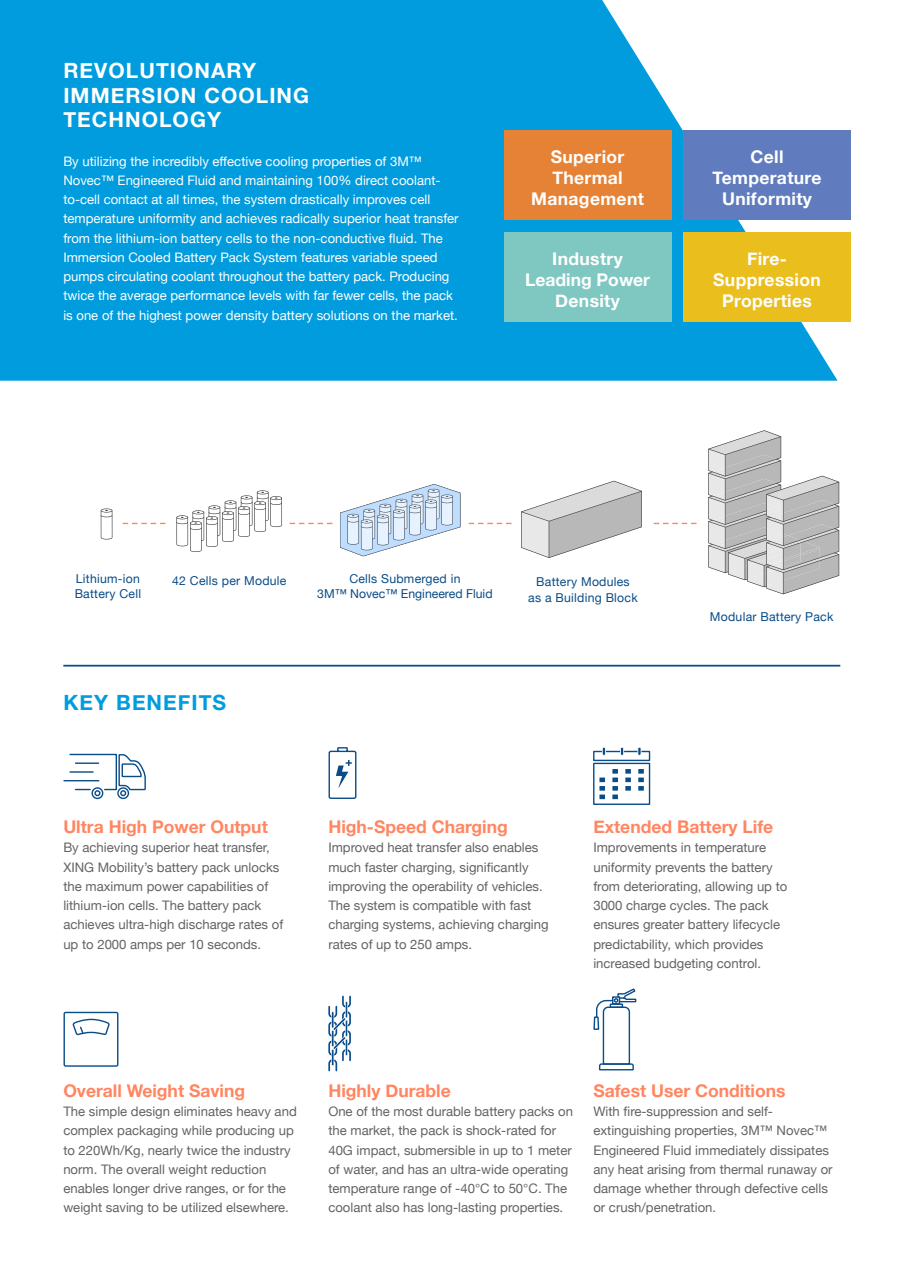
<style>
.page{position:relative;width:903px;height:1275px;background:#fff}
.page>*{position:absolute;margin:0;border:0;box-sizing:border-box;transform-origin:0 0}
.t1{font:700 21px/24.5px "Helvetica Neue";letter-spacing:.05em;color:#fff}
.t2{font:700 21px "Helvetica Neue";letter-spacing:.05em;color:#009cde}
.body_text{font:700 17.5px "Helvetica Neue";color:#ff8661}
.t3{font:700 17.5px/21px "Helvetica Neue";letter-spacing:.02em;color:#fff;text-align:center}
.t4{font:700 17.5px "Helvetica Neue";color:#fff}
.body_text-2{font:13.12px/19.2px "Helvetica Neue";color:#636366}
.t5{font:13.12px/19.2px "Helvetica Neue";color:#fff}
.body_text-3{font:12.25px/15.8px "Helvetica Neue";letter-spacing:.02em;color:#094c88}
.body_text-4{font:12.25px/15.8px "Helvetica Neue";color:#094c88;text-align:center}
</style>
<div class="page">
<svg style="left:0;top:0;width:837px;height:381px;background:#1ba6e1"></svg>
<svg style="left:63px;top:1011px;width:56px;height:56px"></svg>
<hr style="left:63px;top:665px;width:777px;height:1px;background:#094c88">
<div style="left:504px;top:131px;width:167px;height:89px;background:#e58235"></div>
<div style="left:683px;top:131px;width:168px;height:89px;background:#617cbe"></div>
<div style="left:504px;top:232px;width:167px;height:90px;background:#7fc7c1"></div>
<div style="left:683px;top:232px;width:168px;height:90px;background:#eabe1d"></div>
<svg style="left:328px;top:747px;width:29px;height:52px"></svg>
<svg style="left:63px;top:753px;width:83px;height:47px"></svg>
<svg style="left:101px;top:509px;width:11px;height:30px"></svg>
<svg style="left:176px;top:490px;width:106px;height:62px"></svg>
<svg style="left:521px;top:481px;width:121px;height:77px"></svg>
<svg style="left:708px;top:430px;width:131px;height:164px"></svg>
<svg style="left:340px;top:484px;width:120px;height:72px"></svg>
<svg style="left:123px;top:523px;width:42px;height:1px"></svg>
<svg style="left:290px;top:523px;width:42px;height:1px"></svg>
<svg style="left:469px;top:523px;width:42px;height:1px"></svg>
<svg style="left:654px;top:523px;width:42px;height:1px"></svg>
<svg style="left:328px;top:995px;width:23px;height:77px"></svg>
<hr style="left:345px;top:1039px;width:3px;height:17px;background:#fff">
<svg style="left:593px;top:988px;width:44px;height:83px"></svg>
<svg style="left:593px;top:747px;width:58px;height:58px"></svg>
<h2 class="t1" style="left:63px;top:59px;width:247px">REVOLUTIONARY<br>IMMERSION COOLING<br>TECHNOLOGY</h2>
<h2 class="t5" style="left:63px;top:152px;width:397px">By utilizing the incredibly effective cooling properties of 3M™ Novec™ Engineered Fluid and maintaining 100% direct coolant&shy;to-cell contact at all times, the system drastically improves cell temperature uniformity and achieves radically superior heat transfer from the lithium-ion battery cells to the non-conductive fluid. The Immersion Cooled Battery Pack System features variable speed pumps circulating coolant throughout the battery pack. Producing twice the average performance levels with far fewer cells, the pack is one of the highest power density battery solutions on the market.</h2>
<h4 class="t3" style="left:551px;top:146px;width:75px">Superior</h4>
<h4 class="t3" style="left:552px;top:167px;width:72px">Thermal</h4>
<h4 class="t3" style="left:531px;top:188px;width:114px">Management</h4>
<h4 class="t3" style="left:552px;top:248px;width:72px">Industry</h4>
<h4 class="t4" style="left:525px;top:266px;width:127px">Leading Power</h4>
<h4 class="t3" style="left:555px;top:290px;width:66px">Density</h4>
<h4 class="t3" style="left:713px;top:146px;width:110px">Cell<br>Temperature</h4>
<h4 class="t3" style="left:722px;top:188px;width:91px">Uniformity</h4>
<h4 class="t3" style="left:747px;top:248px;width:41px">Fire-</h4>
<h4 class="t3" style="left:713px;top:269px;width:109px">Suppression</h4>
<h4 class="t3" style="left:722px;top:290px;width:91px">Properties</h4>
<p class="body_text-3" style="left:75px;top:571px;width:68px">Lithium-ion<br>Battery Cell</p>
<p class="body_text-3" style="left:172px;top:574px;width:116px">42 Cells per Module</p>
<p class="body_text-4" style="left:317px;top:571px;width:177px">Cells Submerged in<br>3M™ Novec™ Engineered Fluid</p>
<p class="body_text-3" style="left:536px;top:575px;width:95px">Battery Modules</p>
<p class="body_text-3" style="left:528px;top:590px;width:111px">as a Building Block</p>
<h2 class="t2" style="left:63px;top:686px;width:164px">KEY BENEFITS</h2>
<p class="body_text-3" style="left:710px;top:609px;width:125px">Modular Battery Pack</p>
<p class="body_text" style="left:63px;top:813px;width:206px">Ultra High Power Output</p>
<p class="body_text-2" style="left:63px;top:839px;width:208px">By achieving superior heat transfer,</p>
<p class="body_text-2" style="left:63px;top:858px;width:218px">XING Mobility’s battery pack unlocks</p>
<p class="body_text-2" style="left:63px;top:877px;width:206px">the maximum power capabilities of</p>
<p class="body_text-2" style="left:63px;top:897px;width:199px">lithium-ion cells. The battery pack</p>
<p class="body_text-2" style="left:63px;top:916px;width:221px">achieves ultra-high discharge rates of</p>
<p class="body_text-2" style="left:63px;top:935px;width:199px">up to 2000 amps per 10 seconds.</p>
<p class="body_text" style="left:328px;top:813px;width:181px">High-Speed Charging</p>
<p class="body_text-2" style="left:328px;top:839px;width:212px">Improved heat transfer also enables</p>
<p class="body_text-2" style="left:328px;top:858px;width:202px">much faster charging, significantly</p>
<p class="body_text-2" style="left:328px;top:877px;width:216px">improving the operability of vehicles.</p>
<p class="body_text-2" style="left:328px;top:897px;width:204px">The system is compatible with fast</p>
<p class="body_text-2" style="left:328px;top:916px;width:222px">charging systems, achieving charging rates of up to 250 amps.</p>
<p class="body_text" style="left:593px;top:813px;width:181px">Extended Battery Life</p>
<p class="body_text-2" style="left:593px;top:839px;width:174px">Improvements in temperature</p>
<p class="body_text-2" style="left:593px;top:858px;width:195px">uniformity prevents the battery from deteriorating, allowing up to<br>3000 charge cycles. The pack ensures greater battery lifecycle predictability, which provides increased budgeting control.</p>
<p class="body_text" style="left:63px;top:1077px;width:183px">Overall Weight Saving</p>
<p class="body_text-2" style="left:63px;top:1102px;width:235px">The simple design eliminates heavy and</p>
<p class="body_text-2" style="left:63px;top:1122px;width:232px">complex packaging while producing up</p>
<p class="body_text-2" style="left:63px;top:1141px;width:229px">to 220Wh/Kg, nearly twice the industry</p>
<p class="body_text-2" style="left:63px;top:1160px;width:204px">norm. The overall weight reduction</p>
<p class="body_text-2" style="left:63px;top:1179px;width:224px">enables longer drive ranges, or for the</p>
<p class="body_text-2" style="left:63px;top:1199px;width:227px">weight saving to be utilized elsewhere.</p>
<p class="body_text" style="left:328px;top:1077px;width:124px">Highly Durable</p>
<p class="body_text-2" style="left:328px;top:1102px;width:246px">One of the most durable battery packs on</p>
<p class="body_text-2" style="left:328px;top:1122px;width:229px">the market, the pack is shock-rated for</p>
<p class="body_text-2" style="left:328px;top:1141px;width:245px">40G impact, submersible in up to 1 meter of water, and has an ultra-wide operating</p>
<p class="body_text-2" style="left:328px;top:1179px;width:240px">temperature range of -40°C to 50°C. The</p>
<p class="body_text-2" style="left:328px;top:1199px;width:236px">coolant also has long-lasting properties.</p>
<p class="body_text" style="left:593px;top:1077px;width:194px">Safest User Conditions</p>
<p class="body_text-2" style="left:593px;top:1102px;width:235px">With fire-suppression and self&shy;extinguishing properties, 3M™ Novec™</p>
<p class="body_text-2" style="left:593px;top:1141px;width:241px">Engineered Fluid immediately dissipates any heat arising from thermal runaway or damage whether through defective cells or crush/penetration.</p>
</div>
